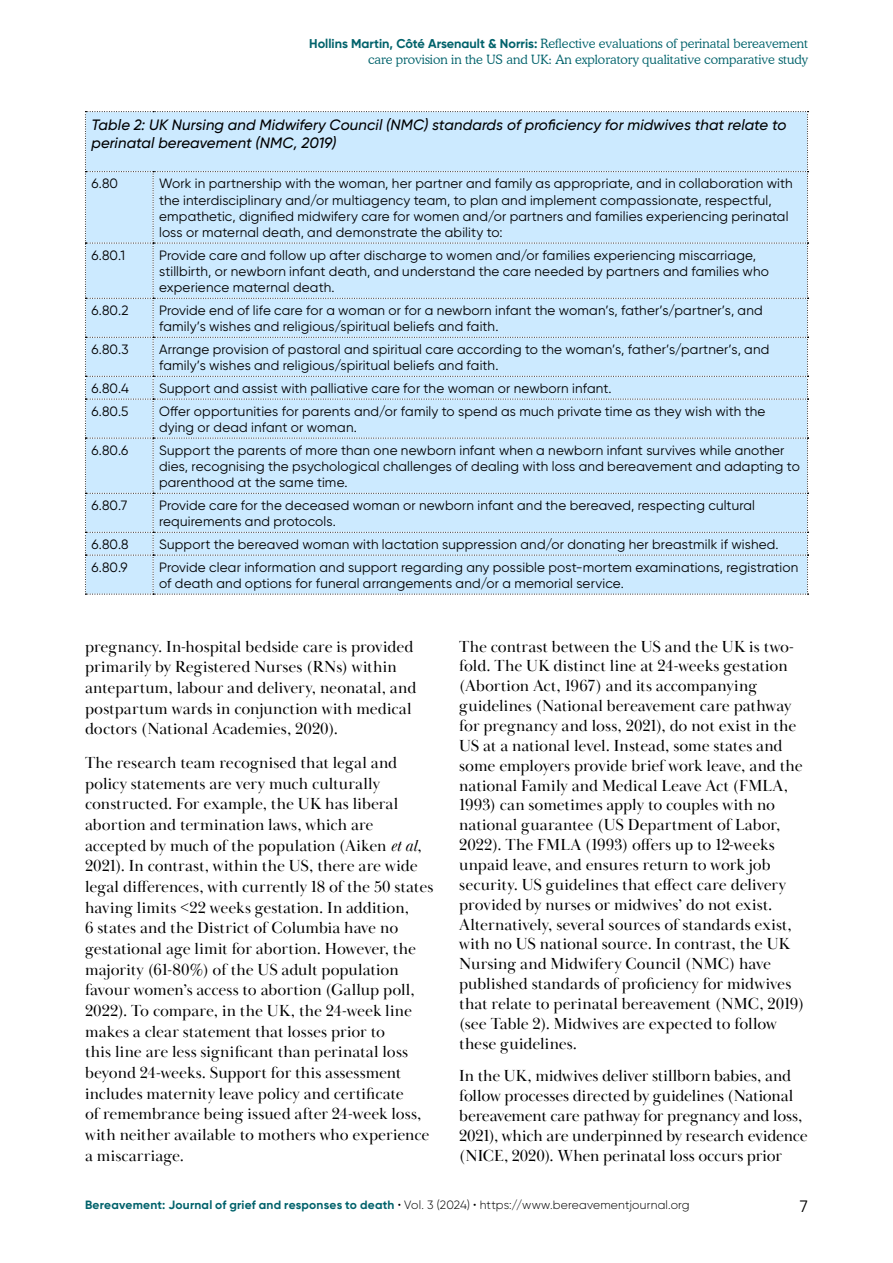
<style>
.page{position:relative;width:893px;height:1263px;background:#fff}
.page>*{position:absolute;margin:0;border:0;box-sizing:border-box;transform-origin:0 0}
.t1{font:16.5px/19.8px "Baskerville Display PT";letter-spacing:-.005em;color:#000}
.t2{font:16.5px "Gilroy";color:#000}
.t3{font:italic 500 15px/18px "Gilroy";letter-spacing:.005em;color:#000}
.t4{font:13.5px/16.2px "Gilroy";letter-spacing:.015em;color:#000}
.t5{font:300 12.75px/15.3px "Cooper BT";color:#00626b;text-align:right}
.t6{font:300 12px "Gilroy";letter-spacing:.015em;color:#000}
.s1{font-family:"Gilroy";font-weight:700}
.s2{font-style:italic}
.s3{font-weight:700;color:#00626b}
</style>
<div class="page">
<div style="left:85px;top:111px;width:723px;height:484px;background:#cceaff"></div>
<p class="t5" style="left:309px;top:36px;width:500px"><span class="s1">Hollins Martin, Côté Arsenault &amp; Norris:</span> Reflective evaluations of perinatal bereavement care provision in the US and UK: An exploratory qualitative comparative study</p>
<p class="t3" style="left:91px;top:115px;width:697px">Table 2: UK Nursing and Midwifery Council (NMC) standards of proficiency for midwives that relate to perinatal bereavement (NMC, 2019)</p>
<p class="t4" style="left:91px;top:175px;width:28px">6.80</p>
<p class="t4" style="left:159px;top:175px;width:635px">Work in partnership with the woman, her partner and family as appropriate, and in collaboration with the interdisciplinary and/or multiagency team, to plan and implement compassionate, respectful, empathetic, dignified midwifery care for women and/or partners and families experiencing perinatal loss or maternal death, and demonstrate the ability to:</p>
<p class="t4" style="left:91px;top:247px;width:35px">6.80.1</p>
<p class="t4" style="left:159px;top:247px;width:611px">Provide care and follow up after discharge to women and/or families experiencing miscarriage, stillbirth, or newborn infant death, and understand the care needed by partners and families who experience maternal death.</p>
<p class="t4" style="left:91px;top:302px;width:39px">6.80.2</p>
<p class="t4" style="left:159px;top:302px;width:605px">Provide end of life care for a woman or for a newborn infant the woman’s, father’s/partner’s, and family’s wishes and religious/spiritual beliefs and faith.</p>
<p class="t4" style="left:91px;top:341px;width:39px">6.80.3</p>
<p class="t4" style="left:159px;top:341px;width:612px">Arrange provision of pastoral and spiritual care according to the woman’s, father’s/partner’s, and family’s wishes and religious/spiritual beliefs and faith.</p>
<p class="t4" style="left:91px;top:380px;width:39px">6.80.4</p>
<p class="t4" style="left:159px;top:380px;width:454px">Support and assist with palliative care for the woman or newborn infant.</p>
<p class="t4" style="left:91px;top:403px;width:39px">6.80.5</p>
<p class="t4" style="left:159px;top:403px;width:608px">Offer opportunities for parents and/or family to spend as much private time as they wish with the dying or dead infant or woman.</p>
<p class="t4" style="left:91px;top:442px;width:39px">6.80.6</p>
<p class="t4" style="left:159px;top:442px;width:642px">Support the parents of more than one newborn infant when a newborn infant survives while another dies, recognising the psychological challenges of dealing with loss and bereavement and adapting to parenthood at the same time.</p>
<p class="t4" style="left:91px;top:497px;width:38px">6.80.7</p>
<p class="t4" style="left:159px;top:497px;width:597px">Provide care for the deceased woman or newborn infant and the bereaved, respecting cultural requirements and protocols.</p>
<p class="t4" style="left:91px;top:536px;width:39px">6.80.8</p>
<p class="t4" style="left:159px;top:536px;width:621px">Support the bereaved woman with lactation suppression and/or donating her breastmilk if wished.</p>
<p class="t4" style="left:91px;top:559px;width:38px">6.80.9</p>
<p class="t4" style="left:159px;top:559px;width:641px">Provide clear information and support regarding any possible post-mortem examinations, registration of death and options for funeral arrangements and/or a memorial service.</p>
<p class="t1" style="left:85px;top:636px;width:333px;line-height:20.7px">pregnancy. In-hospital bedside care is provided primarily by Registered Nurses (RNs) within antepartum, labour and delivery, neonatal, and postpartum wards in conjunction with medical doctors (National Academies, 2020).</p>
<p class="t1" style="left:85px;top:752px;width:350px;line-height:20.7px">The research team recognised that legal and policy statements are very much culturally constructed. For example, the UK has liberal abortion and termination laws, which are accepted by much of the population (Aiken <span class="s2">et al</span>, 2021). In contrast, within the US, there are wide legal differences, with currently 18 of the 50 states having limits &lt;22 weeks gestation. In addition,<br>6 states and the District of Columbia have no gestational age limit for abortion. However, the majority (61-80%) of the US adult population favour women’s access to abortion (Gallup poll, 2022). To compare, in the UK, the 24-week line makes a clear statement that losses prior to<br>this line are less significant than perinatal loss beyond 24-weeks. Support for this assessment includes maternity leave policy and certificate<br>of remembrance being issued after 24-week loss, with neither available to mothers who experience a miscarriage.</p>
<p class="t1" style="left:459px;top:637px;width:346px">The contrast between the US and the UK is two&shy;fold. The UK distinct line at 24-weeks gestation (Abortion Act, 1967) and its accompanying guidelines (National bereavement care pathway for pregnancy and loss, 2021), do not exist in the US at a national level. Instead, some states and some employers provide brief work leave, and the national Family and Medical Leave Act (FMLA, 1993) can sometimes apply to couples with no national guarantee (US Department of Labor, 2022). The FMLA (1993) offers up to 12-weeks unpaid leave, and ensures return to work job security. US guidelines that effect care delivery provided by nurses or midwives’ do not exist.<br>Alternatively, several sources of standards exist, with no US national source. In contrast, the UK Nursing and Midwifery Council (NMC) have published standards of proficiency for midwives that relate to perinatal bereavement (NMC, 2019) (see Table 2). Midwives are expected to follow these guidelines.</p>
<p class="t1" style="left:459px;top:1066px;width:350px">In the UK, midwives deliver stillborn babies, and follow processes directed by guidelines (National bereavement care pathway for pregnancy and loss, 2021), which are underpinned by research evidence (NICE, 2020). When perinatal loss occurs prior</p>
<p class="t6" style="left:85px;top:1197px;width:606px"><span class="s3">Bereavement: Journal of grief and responses to death</span> • Vol. 3 (2024) • https://www.bereavementjournal.org</p>
<p class="t2" style="left:800px;top:1196px;width:10px">7</p>
</div>
